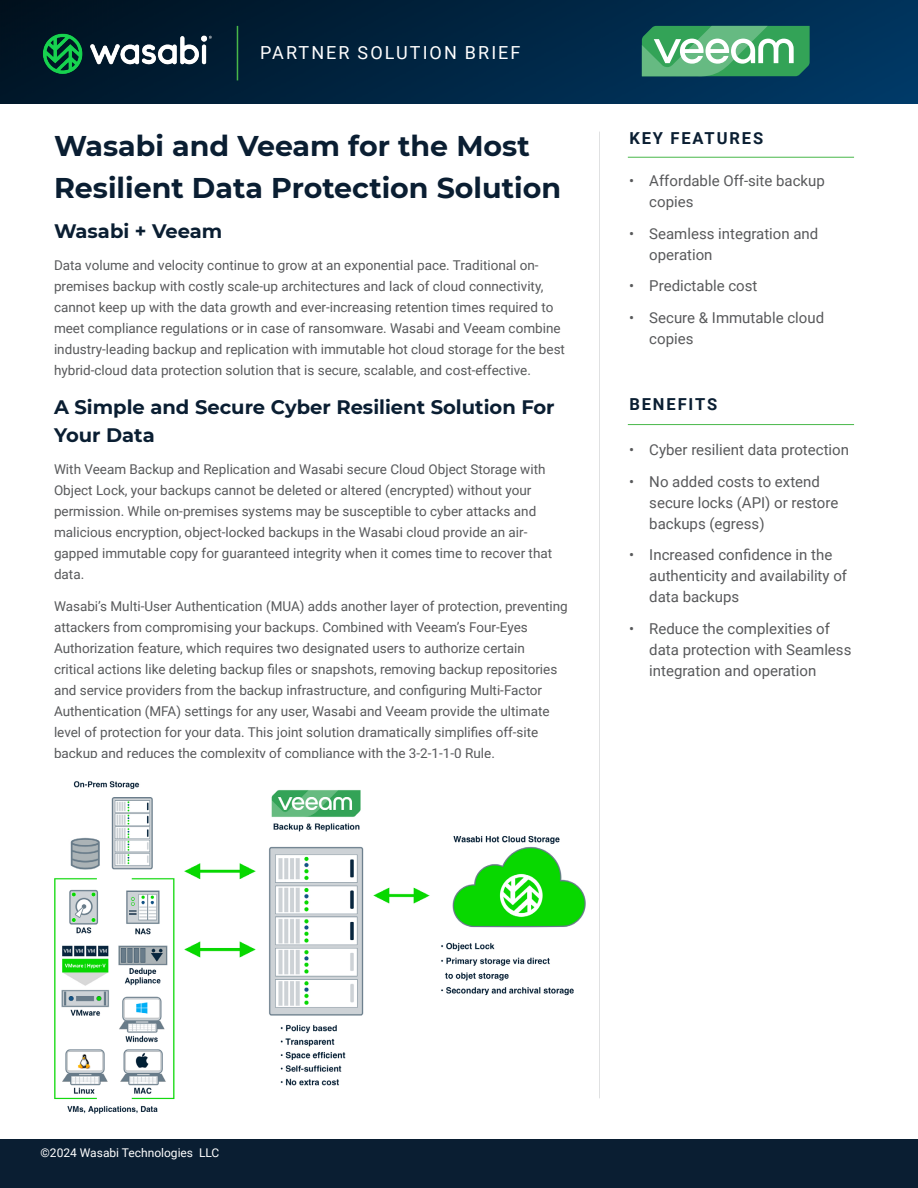
<style>
.page{position:relative;width:918px;height:1188px;background:#fff}
.page>*{position:absolute;margin:0;border:0;box-sizing:border-box;transform-origin:0 0}
.t1{font:700 28.5px/42px "Montserrat";color:#0a1e32}
.t2{font:700 19.5px/28.5px "Montserrat";color:#0a1e32}
.t3{font:18px "Roboto";letter-spacing:.115em;color:#fff}
.t4{font:700 16.5px "Roboto";letter-spacing:.115em;color:#0a1e32}
.t5{font:15px/21px "Roboto";color:#58595b}
.t6{font:13.5px/21px "Roboto";color:#58595b}
.t7{font:12px "Roboto";color:#fff}
</style>
<div class="page">
<img style="left:0;top:0;width:918px;height:104px">
<img style="left:39px;top:26px;width:176px;height:54px">
<hr style="left:237px;top:26px;width:1px;height:54px;background:#48b749">
<div style="left:0;top:1139px;width:918px;height:49px;background:#0a1e32"></div>
<hr style="left:599px;top:132px;width:1px;height:966px;background:#bcbec0">
<hr style="left:628px;top:157px;width:226px;height:1px;background:#48b749">
<hr style="left:628px;top:424px;width:226px;height:1px;background:#48b749">
<img style="left:54px;top:781px;width:532px;height:333px">
<svg style="left:642px;top:26px;width:168px;height:51px"></svg>
<h3 class="t3" style="left:260px;top:40px;width:262px">PARTNER SOLUTION BRIEF</h3>
<h1 class="t1" style="left:54px;top:124px;width:509px">Wasabi and Veeam for the Most<br>Resilient Data Protection Solution</h1>
<h2 class="t2" style="left:54px;top:216px;width:170px">Wasabi + Veeam</h2>
<p class="t6" style="left:54px;top:254px;width:513px">Data volume and velocity continue to grow at an exponential pace. Traditional on&shy;premises backup with costly scale-up architectures and lack of cloud connectivity, cannot keep up with the data growth and ever-increasing retention times required to meet compliance regulations or in case of ransomware. Wasabi and Veeam combine industry-leading backup and replication with immutable hot cloud storage for the best hybrid-cloud data protection solution that is secure, scalable, and cost-effective.</p>
<h2 class="t2" style="left:54px;top:392px;width:502px">A Simple and Secure Cyber Resilient Solution For<br>Your Data</h2>
<p class="t6" style="left:54px;top:458px;width:500px">With Veeam Backup and Replication and Wasabi secure Cloud Object Storage with Object Lock, your backups cannot be deleted or altered (encrypted) without your permission. While on-premises systems may be susceptible to cyber attacks and malicious encryption, object-locked backups in the Wasabi cloud provide an air&shy;gapped immutable copy for guaranteed integrity when it comes time to recover that data.</p>
<p class="t6" style="left:54px;top:595px;width:515px">Wasabi’s Multi-User Authentication (MUA) adds another layer of protection, preventing attackers from compromising your backups. Combined with Veeam’s Four-Eyes Authorization feature, which requires two designated users to authorize certain critical actions like deleting backup files or snapshots, removing backup repositories and service providers from the backup infrastructure, and configuring Multi-Factor Authentication (MFA) settings for any user, Wasabi and Veeam provide the ultimate level of protection for your data. This joint solution dramatically simplifies off-site backup and reduces the complexity of compliance with the 3-2-1-1-0 Rule.</p>
<p class="t4" style="left:629px;top:127px;width:135px">KEY FEATURES</p>
<p class="t5" style="left:649px;top:170px;width:177px;text-indent:-20px">• Affordable Off-site backup copies</p>
<p class="t5" style="left:649px;top:222px;width:171px;text-indent:-20px">• Seamless integration and operation</p>
<p class="t5" style="left:629px;top:275px;width:130px">• Predictable cost</p>
<p class="t5" style="left:649px;top:306px;width:176px;text-indent:-20px">• Secure &amp; Immutable cloud copies</p>
<p class="t4" style="left:629px;top:392px;width:89px">BENEFITS</p>
<p class="t5" style="left:629px;top:439px;width:222px">• Cyber resilient data protection</p>
<p class="t5" style="left:649px;top:470px;width:191px;text-indent:-20px">• No added costs to extend secure locks (API) or restore backups (egress)</p>
<p class="t5" style="left:649px;top:544px;width:199px;text-indent:-20px">• Increased confidence in the authenticity and availability of data backups</p>
<p class="t5" style="left:649px;top:617px;width:204px;text-indent:-20px">• Reduce the complexities of data protection with Seamless integration and operation</p>
<p class="t7" style="left:40px;top:1144px;width:180px">©2024 Wasabi Technologies LLC</p>
</div>
